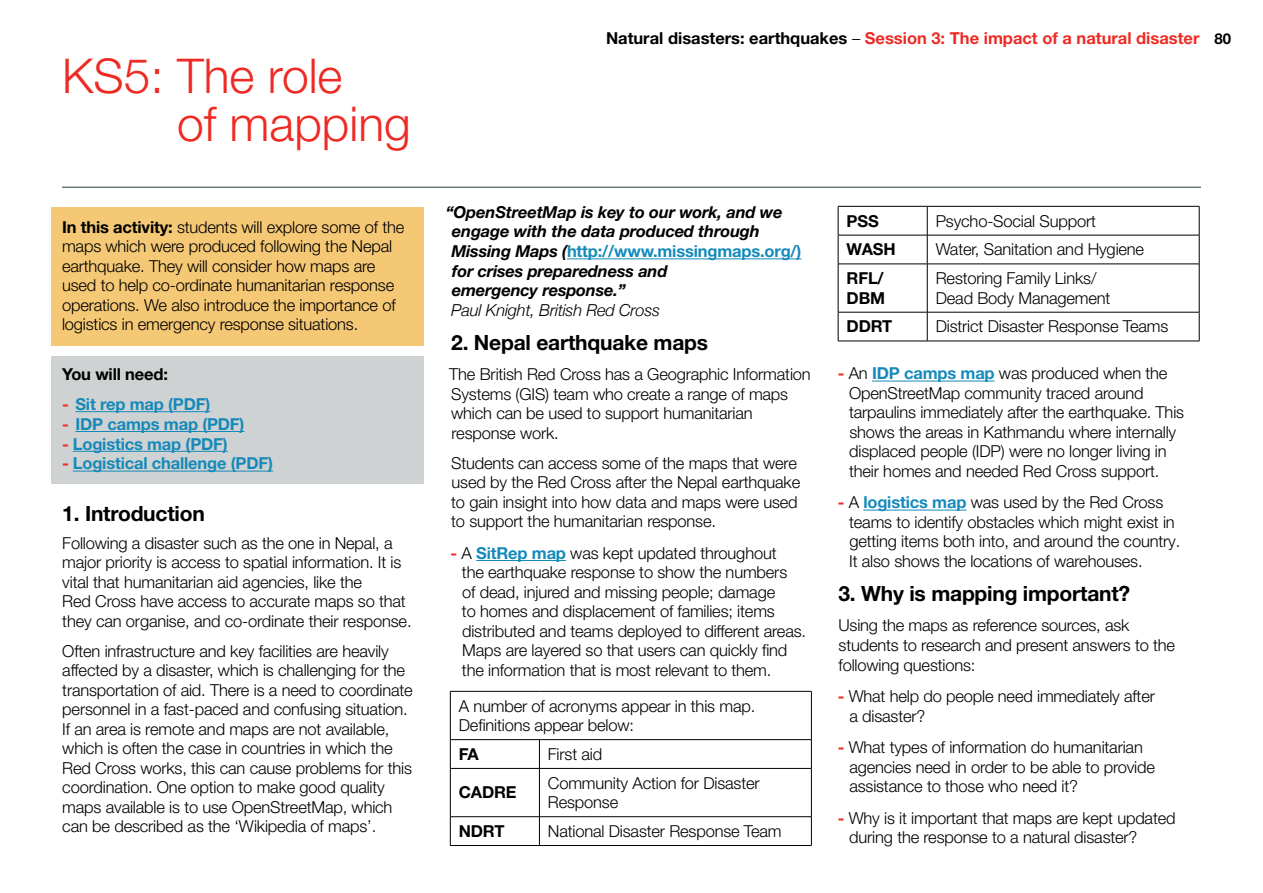
<style>
.page{position:relative;width:1263px;height:893px;background:#fff}
.page>*{position:absolute;margin:0;border:0;box-sizing:border-box;transform-origin:0 0}
.t1{font:300 48px/48px "Helvetica Neue LT Pro";color:#ee2a24}
.t2{font:700 21px "Helvetica Neue LT Pro";letter-spacing:-.01em;color:#000}
.t3{font:300 16.5px/19.5px "Helvetica Neue LT Pro";letter-spacing:-.01em;color:#000}
.t4{font:italic 700 16.5px/19.6px "Helvetica Neue LT Pro";letter-spacing:-.01em;color:#000}
.t5{font:700 16.5px "Helvetica Neue LT Pro";letter-spacing:-.01em;color:#158aba}
.t6{font:700 16.5px "Helvetica Neue LT Pro";color:#ee2a24}
.t7{font:700 16.5px/19.5px "Helvetica Neue LT Pro";letter-spacing:-.01em;color:#000}
.t8{font:italic 300 16.5px "Helvetica Neue";letter-spacing:-.01em;color:#000}
.t9{font:700 15px "Helvetica Neue LT Pro";color:#000}
.s1{font-weight:700}
.s2{color:#ee2a24}
.s3{color:#000}
.s4{font-weight:300;color:#000}
.s5{font-style:normal;color:#158aba}
.s6{font-weight:700;color:#ee2a24}
.s7{font-weight:700;color:#158aba}
</style>
<div class="page">
<hr style="left:567px;top:258px;width:234px;height:1px;background:#158aba">
<hr style="left:476px;top:560px;width:90px;height:1px;background:#158aba">
<hr style="left:872px;top:381px;width:122px;height:1px;background:#158aba">
<hr style="left:863px;top:510px;width:103px;height:1px;background:#158aba">
<hr style="left:450px;top:691px;width:89px;height:1px;background:#000">
<hr style="left:450px;top:691px;width:1px;height:48px;background:#000">
<hr style="left:539px;top:691px;width:273px;height:1px;background:#000">
<hr style="left:811px;top:691px;width:1px;height:48px;background:#000">
<hr style="left:450px;top:739px;width:89px;height:1px;background:#000">
<svg style="left:450px;top:740px;width:1px;height:28px"></svg>
<hr style="left:539px;top:739px;width:273px;height:1px;background:#000">
<svg style="left:539px;top:740px;width:1px;height:28px"></svg>
<svg style="left:811px;top:740px;width:1px;height:28px"></svg>
<hr style="left:450px;top:768px;width:89px;height:1px;background:#000">
<hr style="left:450px;top:769px;width:1px;height:47px;background:#000">
<hr style="left:539px;top:768px;width:273px;height:1px;background:#000">
<hr style="left:539px;top:769px;width:1px;height:47px;background:#000">
<hr style="left:811px;top:769px;width:1px;height:47px;background:#000">
<hr style="left:450px;top:816px;width:89px;height:1px;background:#000">
<svg style="left:450px;top:817px;width:1px;height:28px"></svg>
<hr style="left:539px;top:816px;width:273px;height:1px;background:#000">
<svg style="left:539px;top:817px;width:1px;height:28px"></svg>
<svg style="left:811px;top:817px;width:1px;height:28px"></svg>
<hr style="left:450px;top:845px;width:89px;height:1px;background:#000">
<hr style="left:539px;top:845px;width:273px;height:1px;background:#000">
<hr style="left:838px;top:206px;width:89px;height:1px;background:#000">
<hr style="left:927px;top:206px;width:272px;height:1px;background:#000">
<hr style="left:838px;top:235px;width:89px;height:1px;background:#000">
<svg style="left:838px;top:206px;width:1px;height:58px"></svg>
<hr style="left:927px;top:235px;width:272px;height:1px;background:#000">
<svg style="left:927px;top:206px;width:1px;height:58px"></svg>
<svg style="left:1199px;top:206px;width:1px;height:58px"></svg>
<hr style="left:838px;top:264px;width:89px;height:1px;background:#000">
<hr style="left:838px;top:264px;width:1px;height:48px;background:#000">
<hr style="left:927px;top:264px;width:272px;height:1px;background:#000">
<hr style="left:927px;top:264px;width:1px;height:48px;background:#000">
<hr style="left:1199px;top:264px;width:1px;height:48px;background:#000">
<hr style="left:838px;top:312px;width:89px;height:1px;background:#000">
<svg style="left:838px;top:312px;width:1px;height:29px"></svg>
<hr style="left:927px;top:312px;width:272px;height:1px;background:#000">
<svg style="left:927px;top:312px;width:1px;height:29px"></svg>
<svg style="left:1199px;top:312px;width:1px;height:29px"></svg>
<hr style="left:838px;top:341px;width:89px;height:1px;background:#000">
<hr style="left:927px;top:341px;width:272px;height:1px;background:#000">
<div style="left:51px;top:357px;width:372px;height:127px;background:#cfd2d2"></div>
<hr style="left:75px;top:411px;width:135px;height:1px;background:#158aba">
<hr style="left:75px;top:431px;width:169px;height:1px;background:#158aba">
<hr style="left:73px;top:451px;width:155px;height:1px;background:#158aba">
<hr style="left:73px;top:471px;width:200px;height:1px;background:#158aba">
<div style="left:51px;top:207px;width:372px;height:138px;background:#f5c876"></div>
<div style="left:62px;top:187px;width:1139px;height:1px;border:1px solid #617a77"></div>
<h1 class="t1" style="left:177px;top:50px;width:235px;text-indent:-115px">KS5: The role<br>of mapping</h1>
<p class="t3" style="left:62px;top:217px;width:344px"><span class="s1">In this activity:</span> students will explore some of the maps which were produced following the Nepal earthquake. They will consider how maps are used to help co-ordinate humanitarian response operations. We also introduce the importance of logistics in emergency response situations.</p>
<p class="t7" style="left:62px;top:364px;width:107px">You will need:</p>
<p class="t5" style="left:62px;top:394px;width:150px"><span class="s2">-</span> Sit rep map (PDF)</p>
<p class="t5" style="left:62px;top:414px;width:184px"><span class="s2">-</span> IDP camps map (PDF)</p>
<p class="t5" style="left:62px;top:433px;width:167px"><span class="s2">-</span> Logistics map (PDF)</p>
<p class="t5" style="left:62px;top:453px;width:212px"><span class="s2">-</span> Logistical challenge (PDF)</p>
<p class="t2" style="left:62px;top:500px;width:144px">1. Introduction</p>
<p class="t3" style="left:62px;top:533px;width:351px">Following a disaster such as the one in Nepal, a major priority is access to spatial information. It is vital that humanitarian aid agencies, like the<br>Red Cross have access to accurate maps so that they can organise, and co-ordinate their response.</p>
<p class="t3" style="left:62px;top:641px;width:352px">Often infrastructure and key facilities are heavily affected by a disaster, which is challenging for the transportation of aid. There is a need to coordinate personnel in a fast-paced and confusing situation.<br>If an area is remote and maps are not available, which is often the case in countries in which the Red Cross works, this can cause problems for this coordination. One option to make good quality maps available is to use OpenStreetMap, which can be described as the ‘Wikipedia of maps’.</p>
<p class="t6" style="left:606px;top:27px;width:595px"><span class="s3">Natural disasters: earthquakes</span> <span class="s4">–</span> Session 3: The impact of a natural disaster</p>
<p class="t9" style="left:1214px;top:29px;width:18px">80</p>
<p class="t4" style="left:451px;top:202px;width:352px;text-indent:-6px">“OpenStreetMap is key to our work, and we engage with the data produced through Missing Maps (<span class="s5">http://www.missingmaps.org/) </span>for crises preparedness and<br>emergency response.”</p>
<p class="t8" style="left:451px;top:297px;width:210px">Paul Knight, British Red Cross</p>
<p class="t2" style="left:451px;top:329px;width:258px">2. Nepal earthquake maps</p>
<p class="t3" style="left:449px;top:364px;width:363px">The British Red Cross has a Geographic Information Systems (GIS) team who create a range of maps which can be used to support humanitarian response work.</p>
<p class="t3" style="left:451px;top:453px;width:351px">Students can access some of the maps that were used by the Red Cross after the Nepal earthquake to gain insight into how data and maps were used to support the humanitarian response.</p>
<p class="t3" style="left:462px;top:543px;width:346px;text-indent:-11px"><span class="s6">-</span> A <span class="s7">SitRep map</span> was kept updated throughout<br>the earthquake response to show the numbers<br>of dead, injured and missing people; damage<br>to homes and displacement of families; items distributed and teams deployed to different areas.<br>Maps are layered so that users can quickly find the information that is most relevant to them.</p>
<p class="t3" style="left:459px;top:696px;width:298px">A number of acronyms appear in this map.<br>Definitions appear below:</p>
<p class="t7" style="left:459px;top:744px;width:22px">FA</p>
<p class="t3" style="left:548px;top:744px;width:56px">First aid</p>
<p class="t7" style="left:459px;top:782px;width:59px">CADRE</p>
<p class="t3" style="left:548px;top:773px;width:213px">Community Action for Disaster<br>Response</p>
<p class="t7" style="left:459px;top:821px;width:47px">NDRT</p>
<p class="t3" style="left:548px;top:821px;width:235px">National Disaster Response Team</p>
<p class="t7" style="left:847px;top:210px;width:34px">PSS</p>
<p class="t3" style="left:936px;top:211px;width:162px">Psycho-Social Support</p>
<p class="t7" style="left:847px;top:239px;width:51px">WASH</p>
<p class="t3" style="left:936px;top:239px;width:210px">Water, Sanitation and Hygiene</p>
<p class="t7" style="left:847px;top:268px;width:40px">RFL/<br>DBM</p>
<p class="t3" style="left:936px;top:268px;width:176px">Restoring Family Links/<br>Dead Body Management</p>
<p class="t7" style="left:847px;top:316px;width:47px">DDRT</p>
<p class="t3" style="left:936px;top:317px;width:234px">District Disaster Response Teams</p>
<p class="t3" style="left:849px;top:363px;width:336px;text-indent:-11px"><span class="s6">-</span> An <span class="s7">IDP camps map</span> was produced when the OpenStreetMap community traced around tarpaulins immediately after the earthquake. This shows the areas in Kathmandu where internally displaced people (IDP) were no longer living in their homes and needed Red Cross support.</p>
<p class="t3" style="left:849px;top:492px;width:333px;text-indent:-11px"><span class="s6">-</span> A <span class="s7">logistics map</span> was used by the Red Cross teams to identify obstacles which might exist in getting items both into, and around the country.<br>It also shows the locations of warehouses.</p>
<p class="t2" style="left:838px;top:581px;width:293px">3. Why is mapping important?</p>
<p class="t3" style="left:838px;top:615px;width:338px">Using the maps as reference sources, ask students to research and present answers to the following questions:</p>
<p class="t3" style="left:849px;top:686px;width:307px;text-indent:-12px"><span class="s6">-</span> What help do people need immediately after a disaster?</p>
<p class="t3" style="left:849px;top:737px;width:307px;text-indent:-12px"><span class="s6">-</span> What types of information do humanitarian agencies need in order to be able to provide assistance to those who need it?</p>
<p class="t3" style="left:849px;top:808px;width:328px;text-indent:-12px"><span class="s6">-</span> Why is it important that maps are kept updated during the response to a natural disaster?</p>
</div>
